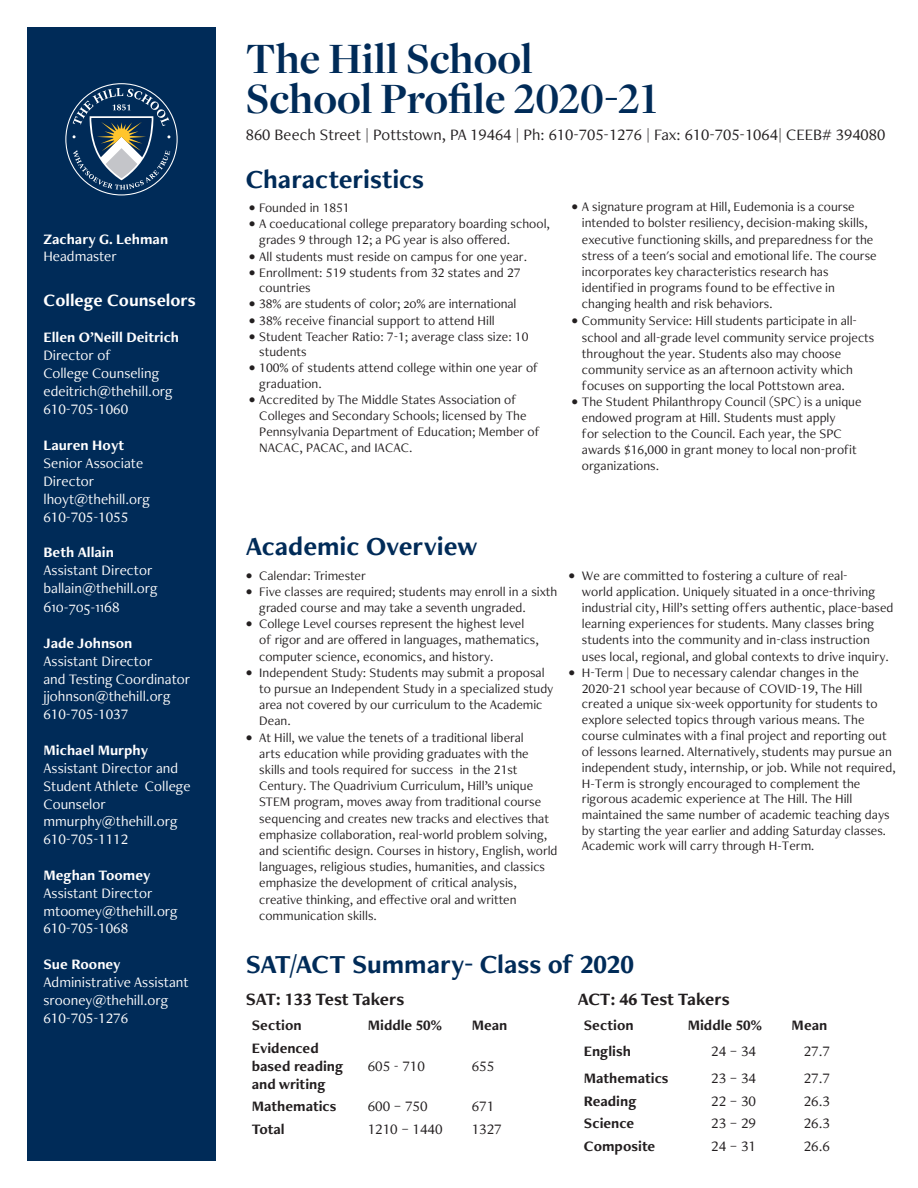
<style>
.page{position:relative;width:918px;height:1188px;background:#fff}
.page>*{position:absolute;margin:0;border:0;box-sizing:border-box;transform-origin:0 0}
.t1{font:700 45px/40.5px "Freight Disp Pro";color:#002b58}
.t2{font:700 27px "Freight Neo Pro";color:#002b58}
.t3{font:700 18px "Freight Neo Pro";letter-spacing:-.01em;color:#231f20}
.t4{font:700 18px "Freight Neo Pro";color:#fff}
.t5{font:16.5px "Freight Neo Pro";color:#231f20}
.t6{font:15px/18px "Freight Neo Pro";color:#fff}
.t7{font:700 15px/18px "Freight Neo Pro";color:#231f20}
.t8{font:15px "Freight Neo Pro";color:#231f20}
.t9{font:700 15px/17.1px "Freight Neo Pro";color:#fff}
.t10{font:13.5px/16.2px "Freight Neo Pro";color:#231f20}
.s1{font-weight:400}
.s2{font-weight:700}
</style>
<div class="page">
<div style="left:27px;top:27px;width:189px;height:1134px;background:#002b58"></div>
<svg style="left:65px;top:83px;width:113px;height:112px"></svg>
<p class="t9" style="left:43px;top:230px;width:126px">Zachary G. Lehman<br><span class="s1">Headmaster</span></p>
<p class="t4" style="left:43px;top:288px;width:154px">College Counselors</p>
<p class="t6" style="left:43px;top:328px;width:137px"><span class="s2">Ellen O’Neill Deitrich<br></span>Director of<br>College Counseling edeitrich@thehill.org<br>610-705-1060</p>
<p class="t6" style="left:43px;top:436px;width:108px"><span class="s2">Lauren Hoyt<br></span>Senior Associate<br>Director lhoyt@thehill.org<br>610-705-1055</p>
<p class="t6" style="left:43px;top:543px;width:116px"><span class="s2">Beth Allain<br></span>Assistant Director ballain@thehill.org<br>610-705-1168</p>
<p class="t6" style="left:43px;top:634px;width:148px"><span class="s2">Jade Johnson<br></span>Assistant Director<br>and Testing Coordinator jjohnson@thehill.org<br>610-705-1037</p>
<p class="t6" style="left:43px;top:741px;width:149px"><span class="s2">Michael Murphy<br></span>Assistant Director and<br>Student Athlete College<br>Counselor mmurphy@thehill.org<br>610-705-1112</p>
<p class="t6" style="left:43px;top:866px;width:136px"><span class="s2">Meghan Toomey<br></span>Assistant Director mtoomey@thehill.org<br>610-705-1068</p>
<p class="t6" style="left:43px;top:955px;width:147px"><span class="s2">Sue Rooney<br></span>Administrative Assistant srooney@thehill.org<br>610-705-1276</p>
<p class="t1" style="left:246px;top:37px;width:414px">The Hill School<br>School Profile 2020-21</p>
<p class="t5" style="left:246px;top:124px;width:641px">860 Beech Street | Pottstown, PA 19464 | Ph: 610-705-1276 | Fax: 610-705-1064| CEEB# 394080</p>
<p class="t2" style="left:246px;top:160px;width:180px">Characteristics</p>
<p class="t10" style="left:249px;top:199px;width:102px">• Founded in 1851</p>
<p class="t10" style="left:259px;top:215px;width:292px;text-indent:-10px">• A coeducational college preparatory boarding school, grades 9 through 12; a PG year is also offered.</p>
<p class="t10" style="left:249px;top:248px;width:280px">• All students must reside on campus for one year.</p>
<p class="t10" style="left:259px;top:264px;width:263px;line-height:15.3px;text-indent:-10px">• Enrollment: 519 students from 32 states and 27 countries</p>
<p class="t10" style="left:249px;top:295px;width:269px">• 38% are students of color; 20% are international</p>
<p class="t10" style="left:249px;top:312px;width:248px">• 38% receive financial support to attend Hill</p>
<p class="t10" style="left:259px;top:328px;width:271px;line-height:15.3px;text-indent:-11px">• Student Teacher Ratio: 7-1; average class size: 10 students</p>
<p class="t10" style="left:259px;top:360px;width:280px;line-height:15.3px;text-indent:-10px">• 100% of students attend college within one year of graduation.</p>
<p class="t10" style="left:259px;top:391px;width:282px;text-indent:-10px">• Accredited by The Middle States Association of Colleges and Secondary Schools; licensed by The Pennsylvania Department of Education; Member of NACAC, PACAC, and IACAC.</p>
<p class="t10" style="left:582px;top:198px;width:296px;text-indent:-10px">• A signature program at Hill, Eudemonia is a course intended to bolster resiliency, decision-making skills, executive functioning skills, and preparedness for the stress of a teen's social and emotional life. The course incorporates key characteristics research has identified in programs found to be effective in changing health and risk behaviors.</p>
<p class="t10" style="left:582px;top:313px;width:294px;text-indent:-10px">• Community Service: Hill students participate in all&shy;school and all-grade level community service projects throughout the year. Students also may choose community service as an afternoon activity which focuses on supporting the local Pottstown area.</p>
<p class="t10" style="left:582px;top:394px;width:281px;line-height:15.8px;text-indent:-10px">• The Student Philanthropy Council (SPC) is a unique endowed program at Hill. Students must apply<br>for selection to the Council. Each year, the SPC awards $16,000 in grant money to local non-profit organizations.</p>
<p class="t2" style="left:246px;top:528px;width:233px">Academic Overview</p>
<p class="t10" style="left:246px;top:567px;width:122px">• Calendar: Trimester</p>
<p class="t10" style="left:259px;top:583px;width:300px;text-indent:-14px">• Five classes are required; students may enroll in a sixth graded course and may take a seventh ungraded.</p>
<p class="t10" style="left:259px;top:615px;width:281px;text-indent:-14px">• College Level courses represent the highest level of rigor and are offered in languages, mathematics, computer science, economics, and history.</p>
<p class="t10" style="left:259px;top:664px;width:296px;text-indent:-14px">• Independent Study: Students may submit a proposal to pursue an Independent Study in a specialized study area not covered by our curriculum to the Academic Dean.</p>
<p class="t10" style="left:259px;top:729px;width:300px;text-indent:-14px">• At Hill, we value the tenets of a traditional liberal<br>arts education while providing graduates with the skills and tools required for success in the 21st Century. The Quadrivium Curriculum, Hill’s unique STEM program, moves away from traditional course sequencing and creates new tracks and electives that emphasize collaboration, real-world problem solving, and scientific design. Courses in history, English, world languages, religious studies, humanities, and classics emphasize the development of critical analysis, creative thinking, and effective oral and written communication skills.</p>
<p class="t10" style="left:582px;top:567px;width:313px;text-indent:-14px">• We are committed to fostering a culture of real-<br>world application. Uniquely situated in a once-thriving industrial city, Hill’s setting offers authentic, place-based learning experiences for students. Many classes bring students into the community and in-class instruction uses local, regional, and global contexts to drive inquiry.</p>
<p class="t10" style="left:582px;top:664px;width:315px;line-height:15.8px;text-indent:-14px">• H-Term | Due to necessary calendar changes in the 2020-21 school year because of COVID-19, The Hill created a unique six-week opportunity for students to explore selected topics through various means. The course culminates with a final project and reporting out of lessons learned. Alternatively, students may pursue an independent study, internship, or job. While not required, H-Term is strongly encouraged to complement the rigorous academic experience at The Hill. The Hill maintained the same number of academic teaching days by starting the year earlier and adding Saturday classes.<br>Academic work will carry through H-Term.</p>
<p class="t2" style="left:246px;top:946px;width:390px">SAT/ACT Summary- Class of 2020</p>
<p class="t7" style="left:252px;top:1016px;width:51px">Section</p>
<p class="t7" style="left:368px;top:1016px;width:76px">Middle 50%</p>
<p class="t7" style="left:472px;top:1016px;width:37px">Mean</p>
<p class="t7" style="left:252px;top:1038px;width:93px">Evidenced based reading and writing</p>
<p class="t3" style="left:246px;top:987px;width:160px">SAT: 133 Test Takers</p>
<p class="t3" style="left:578px;top:987px;width:153px">ACT: 46 Test Takers</p>
<p class="t7" style="left:584px;top:1016px;width:51px">Section</p>
<p class="t7" style="left:688px;top:1016px;width:76px">Middle 50%</p>
<p class="t7" style="left:792px;top:1016px;width:37px">Mean</p>
<p class="t7" style="left:584px;top:1042px;width:49px">English</p>
<p class="t8" style="left:711px;top:1041px;width:46px">24 – 34</p>
<p class="t8" style="left:804px;top:1041px;width:28px">27.7</p>
<p class="t7" style="left:584px;top:1069px;width:86px">Mathematics</p>
<p class="t8" style="left:711px;top:1068px;width:46px">23 – 34</p>
<p class="t8" style="left:804px;top:1068px;width:28px">27.7</p>
<p class="t7" style="left:584px;top:1091px;width:54px">Reading</p>
<p class="t8" style="left:711px;top:1090px;width:46px">22 – 30</p>
<p class="t8" style="left:804px;top:1090px;width:28px">26.3</p>
<p class="t7" style="left:584px;top:1114px;width:52px">Science</p>
<p class="t8" style="left:711px;top:1113px;width:46px">23 – 29</p>
<p class="t8" style="left:804px;top:1113px;width:28px">26.3</p>
<p class="t7" style="left:584px;top:1137px;width:73px">Composite</p>
<p class="t8" style="left:711px;top:1136px;width:46px">24 – 31</p>
<p class="t8" style="left:804px;top:1136px;width:28px">26.6</p>
<p class="t8" style="left:368px;top:1055px;width:59px">605 - 710</p>
<p class="t8" style="left:472px;top:1055px;width:24px">655</p>
<p class="t7" style="left:252px;top:1097px;width:86px">Mathematics</p>
<p class="t8" style="left:368px;top:1096px;width:61px">600 – 750</p>
<p class="t8" style="left:472px;top:1096px;width:24px">671</p>
<p class="t7" style="left:252px;top:1120px;width:34px">Total</p>
<p class="t8" style="left:368px;top:1119px;width:76px">1210 – 1440</p>
<p class="t8" style="left:472px;top:1119px;width:31px">1327</p>
</div>
